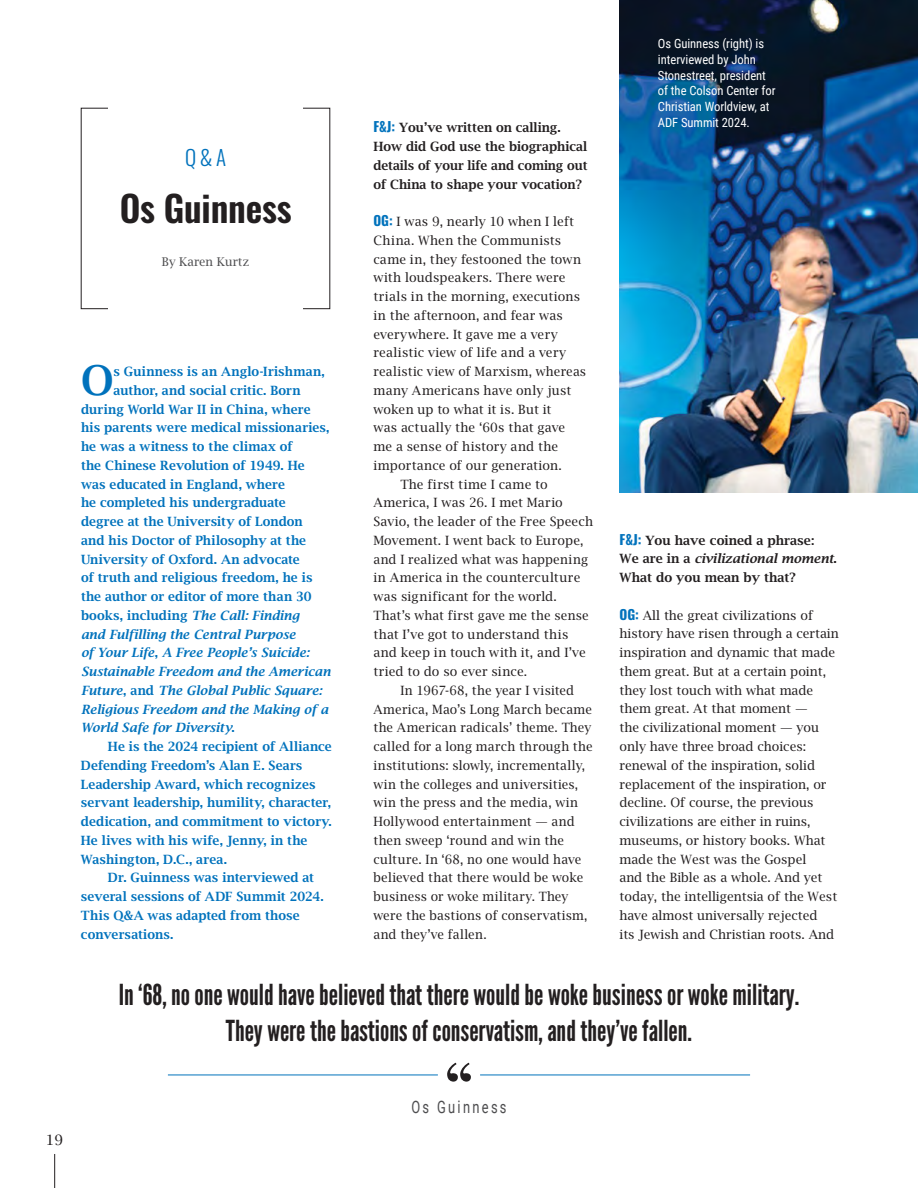
<style>
.page{position:relative;width:918px;height:1188px;background:#fff}
.page>*{position:absolute;margin:0;border:0;box-sizing:border-box;transform-origin:0 0}
.t1{font:77.85px "Times LT Std";color:#231f20}
.t2{font:700 40.95px "Lucida Bright";color:#0072bc}
.Article_Name{font:600 36px "Oswald";letter-spacing:-.005em;color:#231f20}
.Set_Off_Quote{font:28.8px/36px "League Gothic";color:#231f20;text-align:center}
.Column_Name{font:300 21px "Oswald";color:#0072bc}
.t3{font:17.1px "Roboto";letter-spacing:.18em;color:#4d4d4f;scale:.75 1}
.t4{font:14.25px "Lucida Bright";color:#231f20}
.t5{font:12.75px/18.8px "Lucida Bright";color:#231f20}
.t6{font:700 12.75px/18.8px "Lucida Bright";letter-spacing:.005em;color:#0072bc}
.t7{font:700 12.75px/18.8px "Lucida Bright";color:#231f20}
.t8{font:italic 700 12.75px "Lucida Bright";letter-spacing:.005em;color:#0072bc}
.t9{font:12.75px/15.8px "Roboto Condensed";letter-spacing:-.005em;color:#fff}
.Byline{font:12px "Lucida Bright";color:#4d4d4f}
.s1{font-style:italic}
.s2{font-style:normal}
.s3{font-family:"Oswald";font-size:13.5px;color:#0072bc}
.s4{font-family:"Oswald";font-weight:700;font-size:13.5px;color:#0072bc}
</style>
<div class="page">
<hr style="left:54px;top:1154px;width:1px;height:34px;background:#231f20">
<hr style="left:168px;top:1075px;width:270px;height:1px;background:#0072bc">
<hr style="left:480px;top:1075px;width:270px;height:1px;background:#0072bc">
<img style="left:620px;top:0;width:298px;height:493px">
<p class="t4" style="left:46px;top:1132px;width:19px">19</p>
<p class="Column_Name" style="left:185px;top:139px;width:42px">Q&amp;A</p>
<p class="Article_Name" style="left:120px;top:190px;width:174px">Os Guinness</p>
<p class="Byline" style="left:162px;top:255px;width:89px">By Karen Kurtz</p>
<p class="t2" style="left:81px;top:357px;width:34px">O</p>
<p class="t6" style="left:114px;top:362px;width:213px">s Guinness is an Anglo-Irishman,</p>
<p class="t6" style="left:114px;top:381px;width:189px">author, and social critic. Born</p>
<p class="t6" style="left:81px;top:400px;width:231px">during World War II in China, where</p>
<p class="t6" style="left:81px;top:418px;width:250px">his parents were medical missionaries,</p>
<p class="t6" style="left:81px;top:437px;width:213px">he was a witness to the climax of</p>
<p class="t6" style="left:81px;top:456px;width:225px">the Chinese Revolution of 1949. He</p>
<p class="t6" style="left:81px;top:475px;width:206px">was educated in England, where</p>
<p class="t6" style="left:81px;top:493px;width:206px">he completed his undergraduate</p>
<p class="t6" style="left:81px;top:512px;width:223px">degree at the University of London</p>
<p class="t6" style="left:81px;top:531px;width:227px">and his Doctor of Philosophy at the</p>
<p class="t6" style="left:81px;top:550px;width:220px">University of Oxford. An advocate</p>
<p class="t6" style="left:81px;top:568px;width:233px">of truth and religious freedom, he is</p>
<p class="t6" style="left:81px;top:587px;width:232px">the author or editor of more than 30</p>
<p class="t6" style="left:81px;top:606px;width:220px">books, including <span class="s1">The Call: Finding</span></p>
<p class="t8" style="left:81px;top:627px;width:216px">and Fulfilling the Central Purpose</p>
<p class="t8" style="left:81px;top:646px;width:230px">of Your Life<span class="s2">,</span> A Free People’s Suicide:</p>
<p class="t8" style="left:81px;top:664px;width:251px">Sustainable Freedom and the American</p>
<p class="t8" style="left:81px;top:683px;width:242px">Future<span class="s2">, and</span> The Global Public Square:</p>
<p class="t8" style="left:81px;top:702px;width:249px">Religious Freedom and the Making of a</p>
<p class="t8" style="left:81px;top:721px;width:155px">World Safe for Diversity<span class="s2">.</span></p>
<p class="t6" style="left:81px;top:737px;width:252px;text-indent:27px">He is the 2024 recipient of Alliance Defending Freedom’s Alan E. Sears Leadership Award, which recognizes servant leadership, humility, character, dedication, and commitment to victory.<br>He lives with his wife, Jenny, in the Washington, D.C., area.</p>
<p class="t6" style="left:81px;top:869px;width:244px;text-indent:27px">Dr. Guinness was interviewed at several sessions of ADF Summit 2024.<br>This Q&amp;A was adapted from those conversations.</p>
<p class="t7" style="left:373px;top:118px;width:216px"><span class="s3">F&amp;J:</span> You’ve written on calling.<br>How did God use the biographical details of your life and coming out of China to shape your vocation?</p>
<p class="t5" style="left:373px;top:212px;width:214px"><span class="s4">OG:</span> I was 9, nearly 10 when I left<br>China. When the Communists came in, they festooned the town with loudspeakers. There were trials in the morning, executions in the afternoon, and fear was everywhere. It gave me a very realistic view of life and a very realistic view of Marxism, whereas many Americans have only just woken up to what it is. But it<br>was actually the ‘60s that gave me a sense of history and the importance of our generation.</p>
<p class="t5" style="left:373px;top:475px;width:221px;text-indent:27px">The first time I came to<br>America, I was 26. I met Mario<br>Savio, the leader of the Free Speech<br>Movement. I went back to Europe, and I realized what was happening in America in the counterculture was significant for the world.<br>That’s what first gave me the sense that I’ve got to understand this and keep in touch with it, and I’ve tried to do so ever since.</p>
<p class="t5" style="left:373px;top:681px;width:221px;text-indent:27px">In 1967-68, the year I visited<br>America, Mao’s Long March became the American radicals’ theme. They called for a long march through the institutions: slowly, incrementally, win the colleges and universities, win the press and the media, win<br>Hollywood entertainment — and then sweep ‘round and win the culture. In ‘68, no one would have believed that there would be woke business or woke military. They were the bastions of conservatism, and they’ve fallen.</p>
<p class="t9" style="left:658px;top:35px;width:119px">Os Guinness (right) is interviewed by John<br>Stonestreet, president of the Colson Center for<br>Christian Worldview, at<br>ADF Summit 2024.</p>
<p class="t7" style="left:619px;top:531px;width:219px"><span class="s3">F&amp;J:</span> You have coined a phrase:<br>We are in a <span class="s1">civilizational moment</span>.<br>What do you mean by that?</p>
<p class="t5" style="left:619px;top:606px;width:221px"><span class="s4">OG:</span> All the great civilizations of history have risen through a certain inspiration and dynamic that made them great. But at a certain point, they lost touch with what made them great. At that moment —<br>the civilizational moment — you only have three broad choices: renewal of the inspiration, solid replacement of the inspiration, or decline. Of course, the previous civilizations are either in ruins, museums, or history books. What made the West was the Gospel<br>and the Bible as a whole. And yet today, the intelligentsia of the West have almost universally rejected<br>its Jewish and Christian roots. And</p>
<p class="Set_Off_Quote" style="left:119px;top:977px;width:682px">In ‘68, no one would have believed that there would be woke business or woke military.<br>They were the bastions of conservatism, and they’ve fallen.</p>
<p class="t1" style="left:438px;top:1045px;width:40px">‘‘</p>
<p class="t3" style="left:411px;top:1095px;width:128px">Os Guinness</p>
</div>
